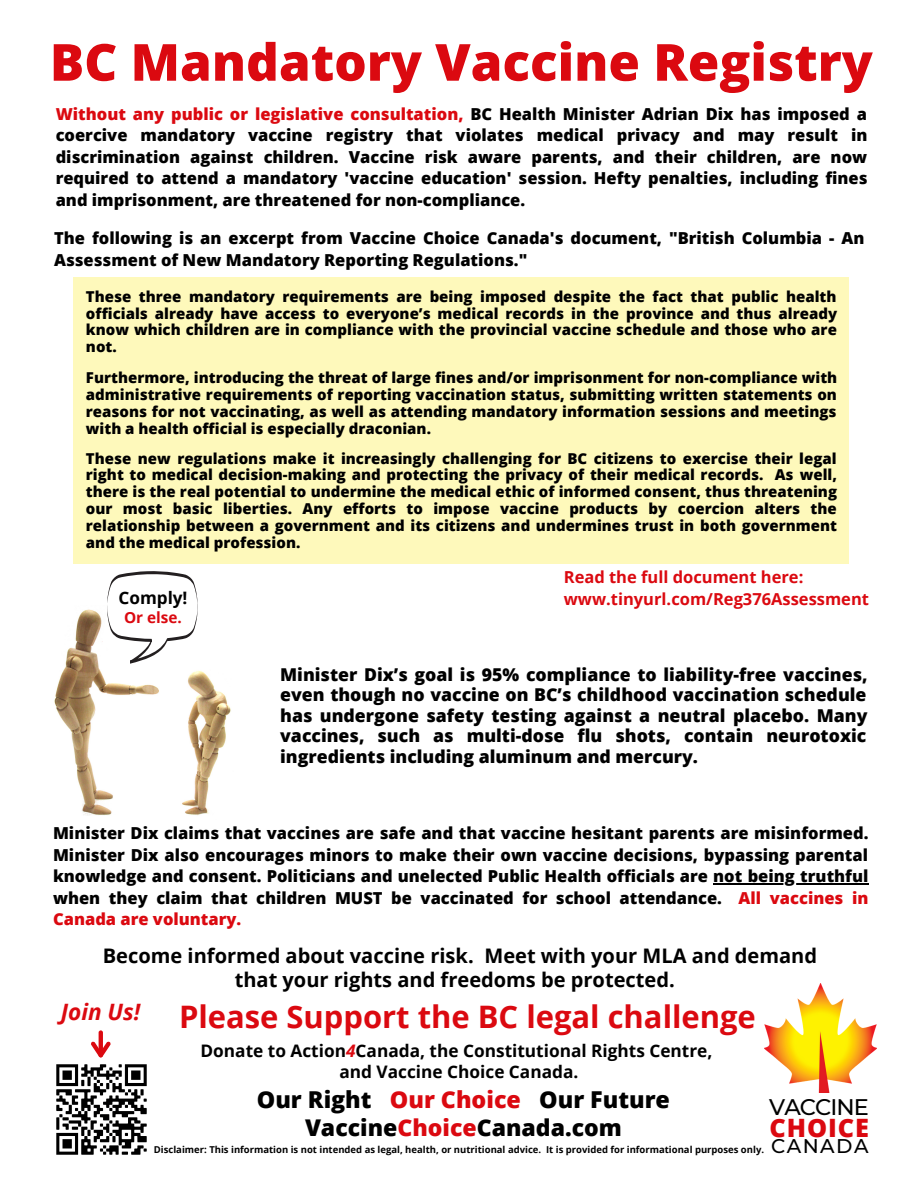
<style>
.page{position:relative;width:918px;height:1188px;background:#fff}
.page>*{position:absolute;margin:0;border:0;box-sizing:border-box;transform-origin:0 0}
.t1{font:800 51.15px "Open Sans";color:#db0910}
.t2{font:700 30.9px "Open Sans";color:#db0910}
.t3{font:800 25.35px "Open Sans";letter-spacing:.035em;color:#db0910}
.t4{font:800 23.25px "Open Sans";color:#000}
.t5{font:800 23.1px "Open Sans";color:#000}
.t6{font:italic 700 22.5px "Open Sans";color:#db0910}
.t7{font:500 22.5px "Montserrat";letter-spacing:-.045em;color:#000}
.t8{font:700 20.1px/24.3px "Open Sans";color:#000;text-align:center}
.t9{font:500 19.8px "Montserrat";letter-spacing:.075em;color:#000}
.t10{font:800 17.7px/20.5px "Open Sans";color:#000;text-align:justify}
.t11{font:700 17.25px/20.9px "Open Sans";color:#000;text-align:center}
.t12{font:700 17.1px "Open Sans";color:#000}
.t13{font:800 16.5px/21.3px "Open Sans";color:#000;text-align:justify}
.t14{font:700 16.5px/22.5px "Open Sans";color:#db0910}
.t15{font:700 15.3px "Open Sans";color:#db0910}
.t16{font:800 15px/16.8px "Open Sans";color:#000;text-align:justify}
.t17{font:700 9.45px "Open Sans";color:#000}
.s1{color:#db0910}
.s2{font-style:italic;color:#db0910}
</style>
<div class="page">
<img style="left:182px;top:670px;width:49px;height:146px">
<hr style="left:713px;top:883px;width:155px;height:1px;background:#000">
<img style="left:56px;top:1064px;width:91px;height:91px">
<img style="left:764px;top:984px;width:113px;height:109px">
<svg style="left:91px;top:1041px;width:20px;height:16px"></svg>
<hr style="left:99px;top:1031px;width:4px;height:26px;background:#db0910;border-radius:2px">
<div style="left:73px;top:278px;width:775px;height:286px;background:#fef9bb"></div>
<img style="left:54px;top:609px;width:105px;height:207px">
<svg style="left:102px;top:571px;width:96px;height:92px"></svg>
<h1 class="t1" style="left:50px;top:26px;width:825px">BC Mandatory Vaccine Registry</h1>
<p class="t13" style="left:56px;top:103px;width:813px"><span class="s1">Without any public or legislative consultation,</span> BC Health Minister Adrian Dix has imposed a coercive mandatory vaccine registry that violates medical privacy and may result in discrimination against children. Vaccine risk aware parents, and their children, are now required to attend a mandatory 'vaccine education' session. Hefty penalties, including fines and imprisonment, are threatened for non-compliance.</p>
<p class="t13" style="left:54px;top:226px;width:812px;line-height:22.5px">The following is an excerpt from Vaccine Choice Canada's document, "British Columbia - An<br>Assessment of New Mandatory Reporting Regulations."</p>
<p class="t16" style="left:86px;top:288px;width:753px">These three mandatory requirements are being imposed despite the fact that public health officials already have access to everyone’s medical records in the province and thus already know which children are in compliance with the provincial vaccine schedule and those who are not.</p>
<p class="t16" style="left:86px;top:369px;width:753px">Furthermore, introducing the threat of large fines and/or imprisonment for non-compliance with administrative requirements of reporting vaccination status, submitting written statements on reasons for not vaccinating, as well as attending mandatory information sessions and meetings with a health official is especially draconian.</p>
<p class="t16" style="left:86px;top:449px;width:753px">These new regulations make it increasingly challenging for BC citizens to exercise their legal right to medical decision-making and protecting the privacy of their medical records. As well, there is the real potential to undermine the medical ethic of informed consent, thus threatening our most basic liberties. Any efforts to impose vaccine products by coercion alters the relationship between a government and its citizens and undermines trust in both government and the medical profession.</p>
<p class="t12" style="left:118px;top:586px;width:71px">Comply!</p>
<p class="t15" style="left:124px;top:606px;width:59px">Or else.</p>
<p class="t14" style="left:564px;top:565px;width:307px">Read the full document here: www.tinyurl.com/Reg376Assessment</p>
<p class="t10" style="left:280px;top:664px;width:589px">Minister Dix’s goal is 95% compliance to liability-free vaccines, even though no vaccine on BC’s childhood vaccination schedule has undergone safety testing against a neutral placebo. Many vaccines, such as multi-dose flu shots, contain neurotoxic ingredients including aluminum and mercury.</p>
<p class="t13" style="left:53px;top:822px;width:817px">Minister Dix claims that vaccines are safe and that vaccine hesitant parents are misinformed.<br>Minister Dix also encourages minors to make their own vaccine decisions, bypassing parental knowledge and consent. Politicians and unelected Public Health officials are not being truthful when they claim that children MUST be vaccinated for school attendance. <span class="s1">All vaccines in Canada are voluntary.</span></p>
<h3 class="t8" style="left:103px;top:943px;width:716px">Become informed about vaccine risk. Meet with your MLA and demand that your rights and freedoms be protected.</h3>
<h3 class="t6" style="left:61px;top:996px;width:81px">Join Us!</h3>
<h2 class="t2" style="left:179px;top:995px;width:578px">Please Support the BC legal challenge</h2>
<p class="t11" style="left:201px;top:1040px;width:513px">Donate to Action<span class="s2">4</span>Canada, the Constitutional Rights Centre, and Vaccine Choice Canada.</p>
<h3 class="t4" style="left:257px;top:1083px;width:415px">Our Right <span class="s1">Our Choice</span> Our Future</h3>
<h3 class="t5" style="left:305px;top:1111px;width:318px">Vaccine<span class="s1">Choice</span>Canada.com</h3>
<h3 class="t7" style="left:769px;top:1093px;width:101px">VACCINE</h3>
<h3 class="t3" style="left:770px;top:1110px;width:101px">CHOICE</h3>
<h3 class="t9" style="left:771px;top:1134px;width:99px">CANADA</h3>
<p class="t17" style="left:154px;top:1143px;width:612px">Disclaimer: This information is not intended as legal, health, or nutritional advice. It is provided for informational purposes only.</p>
</div>
